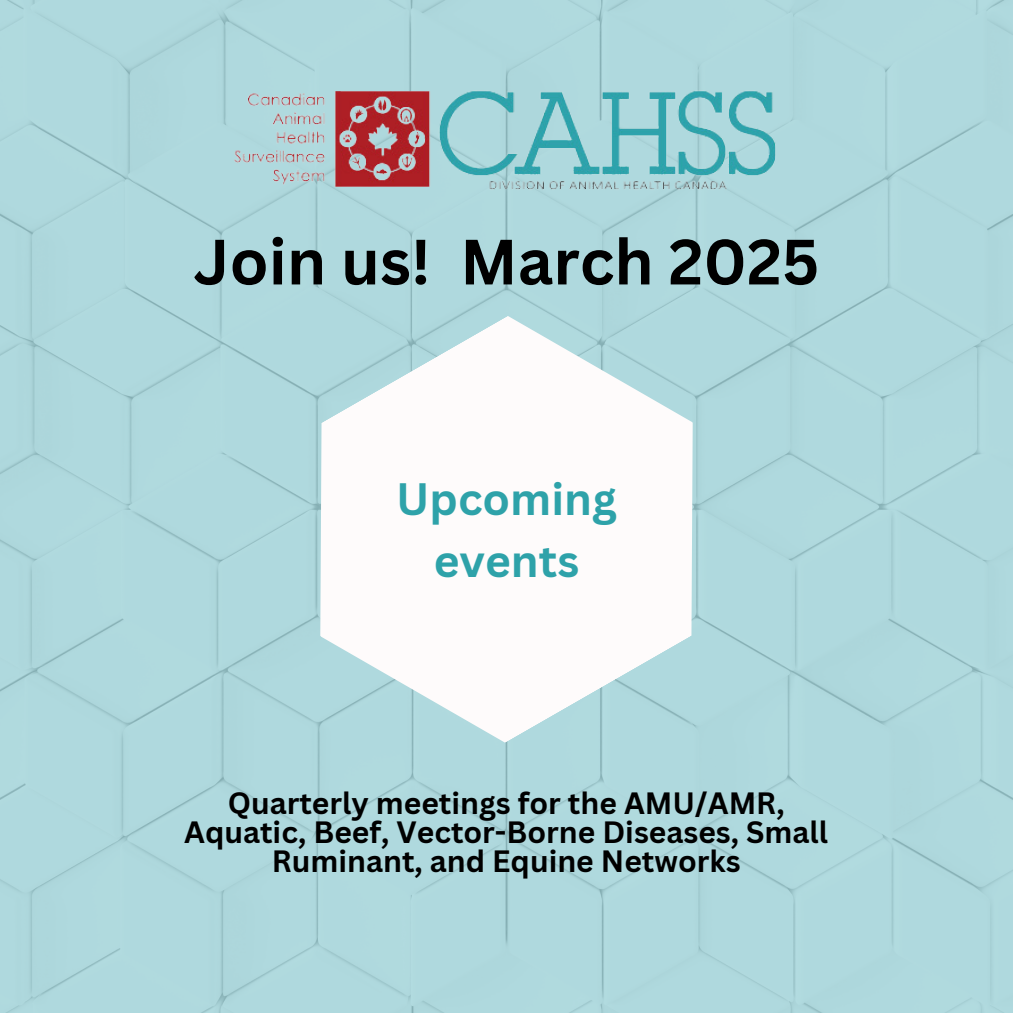
<style>
.page{position:relative;width:1013px;height:1013px;background:#fff}
.page>*{position:absolute;margin:0;border:0;box-sizing:border-box;transform-origin:0 0}
.t1{font:700 62.5px "Canva Sans";color:#000}
.t2{font:700 44.12px/61.8px "Canva Sans";color:#2ea2a9;text-align:center}
.t3{font:700 30px/29px "Canva Sans";color:#000;text-align:center}
</style>
<div class="page">
<div style="left:0;top:0;width:1012px;height:1012px;background:#afd9de"></div>
<svg style="left:320px;top:316px;width:372px;height:426px"></svg>
<img style="left:223px;top:82px;width:566px;height:114px">
<p class="t1" style="left:193px;top:218px;width:627px">Join us! March 2025</p>
<p class="t2" style="left:396px;top:467px;width:222px">Upcoming events</p>
<h1 class="t3" style="left:184px;top:787px;width:645px">Quarterly meetings for the AMU/AMR,<br>Aquatic, Beef, Vector-Borne Diseases, Small<br>Ruminant, and Equine Networks</h1>
</div>
